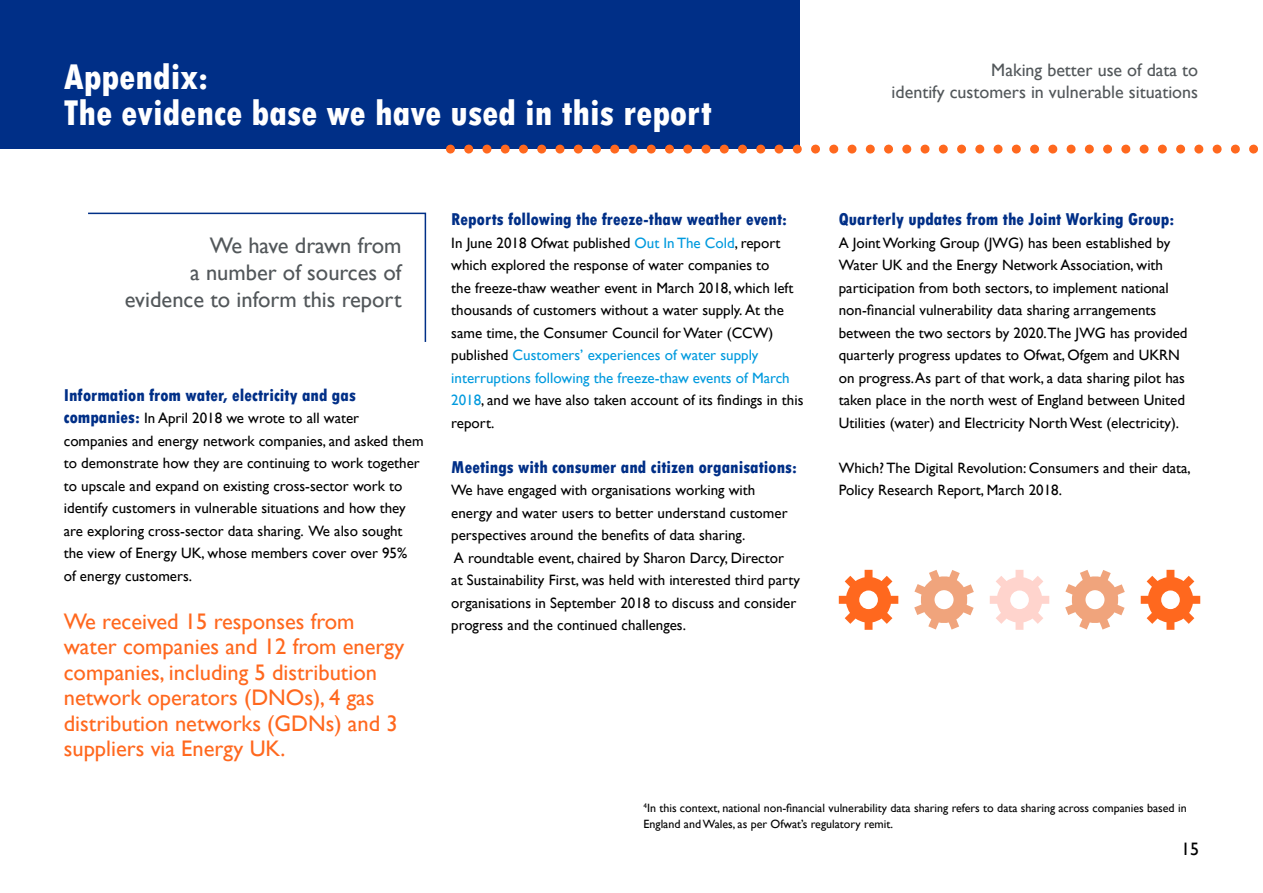
<style>
.page{position:relative;width:1263px;height:893px;background:#fff}
.page>*{position:absolute;margin:0;border:0;box-sizing:border-box;transform-origin:0 0}
.t1{font:800 condensed 37.5px/36px "Tw Cen";color:#fff}
.t2{font:22.5px/25.5px "Gill Sans";color:#ff681e}
.t3{font:22.5px/27px "Gill Sans";color:#52575a;text-align:right}
.t4{font:800 condensed 18px "Tw Cen";color:#002f87}
.t5{font:18px/21.6px "Gill Sans";color:#52575a;text-align:right}
.t6{font:18px "Gill Sans";color:#000}
.t7{font:15px/22.5px "Gill Sans";color:#000}
.t8{font:12px/16.5px "Gill Sans";color:#000}
.s1{font-family:"Tw Cen";font-weight:800;font-stretch:condensed;font-size:18px;color:#002f87}
.s2{color:#009ade}
</style>
<div class="page">
<div style="left:0;top:0;width:799px;height:149px;background:#002f87"></div>
<svg style="left:469px;top:145px;width:771px;height:9px"></svg>
<svg style="left:88px;top:212px;width:339px;height:130px"></svg>
<svg style="left:839px;top:570px;width:59px;height:60px"></svg>
<div style="left:859px;top:590px;width:19px;height:19px;background:#fff;border-radius:50%"></div>
<svg style="left:914px;top:570px;width:60px;height:60px"></svg>
<div style="left:934px;top:590px;width:19px;height:19px;background:#fff;border-radius:50%"></div>
<svg style="left:990px;top:570px;width:59px;height:60px"></svg>
<div style="left:1010px;top:590px;width:19px;height:19px;background:#fff;border-radius:50%"></div>
<svg style="left:1065px;top:570px;width:60px;height:60px"></svg>
<div style="left:1085px;top:590px;width:19px;height:19px;background:#fff;border-radius:50%"></div>
<svg style="left:1141px;top:570px;width:59px;height:60px"></svg>
<div style="left:1161px;top:590px;width:19px;height:19px;background:#fff;border-radius:50%"></div>
<h1 class="t1" style="left:64px;top:59px;width:650px">Appendix:<br>The evidence base we have used in this report</h1>
<h2 class="t3" style="left:125px;top:233px;width:278px">We have drawn from<br>a number of sources of evidence to inform this report</h2>
<p class="t4" style="left:64px;top:384px;width:294px">Information from water, electricity and gas</p>
<p class="t7" style="left:64px;top:407px;width:361px"><span class="s1">companies:</span> In April 2018 we wrote to all water companies and energy network companies, and asked them to demonstrate how they are continuing to work together to upscale and expand on existing cross-sector work to identify customers in vulnerable situations and how they are exploring cross-sector data sharing. We also sought the view of Energy UK, whose members cover over 95%<br>of energy customers.</p>
<h2 class="t2" style="left:64px;top:609px;width:342px">We received 15 responses from water companies and 12 from energy companies, including 5 distribution network operators (DNOs), 4 gas distribution networks (GDNs) and 3 suppliers via Energy UK.</h2>
<p class="t4" style="left:451px;top:209px;width:337px">Reports following the freeze-thaw weather event:</p>
<p class="t7" style="left:451px;top:231px;width:354px">In June 2018 Ofwat published <span class="s2">Out In The Cold</span>, report which explored the response of water companies to<br>the freeze-thaw weather event in March 2018, which left thousands of customers without a water supply. At the same time, the Consumer Council for Water (CCW) published <span class="s2">Customers’ experiences of water supply interruptions following the freeze-thaw events of March 2018</span>, and we have also taken account of its findings in this report.</p>
<p class="t4" style="left:451px;top:456px;width:347px">Meetings with consumer and citizen organisations:</p>
<p class="t7" style="left:451px;top:479px;width:350px">We have engaged with organisations working with energy and water users to better understand customer perspectives around the benefits of data sharing.<br>A roundtable event, chaired by Sharon Darcy, Director<br>at Sustainability First, was held with interested third party organisations in September 2018 to discuss and consider progress and the continued challenges.</p>
<p class="t5" style="left:892px;top:60px;width:308px">Making better use of data to<br>identify customers in vulnerable situations</p>
<p class="t4" style="left:839px;top:209px;width:337px">Quarterly updates from the Joint Working Group:</p>
<p class="t7" style="left:839px;top:231px;width:350px">A Joint Working Group (JWG) has been established by Water UK and the Energy Network Association, with participation from both sectors, to implement national non-financial vulnerability data sharing arrangements between the two sectors by 2020.The JWG has provided quarterly progress updates to Ofwat, Ofgem and UKRN on progress. As part of that work, a data sharing pilot has taken place in the north west of England between United Utilities (water) and Electricity North West (electricity).</p>
<p class="t7" style="left:839px;top:456px;width:353px">Which? The Digital Revolution: Consumers and their data,<br>Policy Research Report, March 2018.</p>
<p class="t8" style="left:643px;top:800px;width:545px"><sup>4</sup>In this context, national non-financial vulnerability data sharing refers to data sharing across companies based in<br>England and Wales, as per Ofwat’s regulatory remit.</p>
<p class="t6" style="left:1181px;top:838px;width:19px">15</p>
</div>
